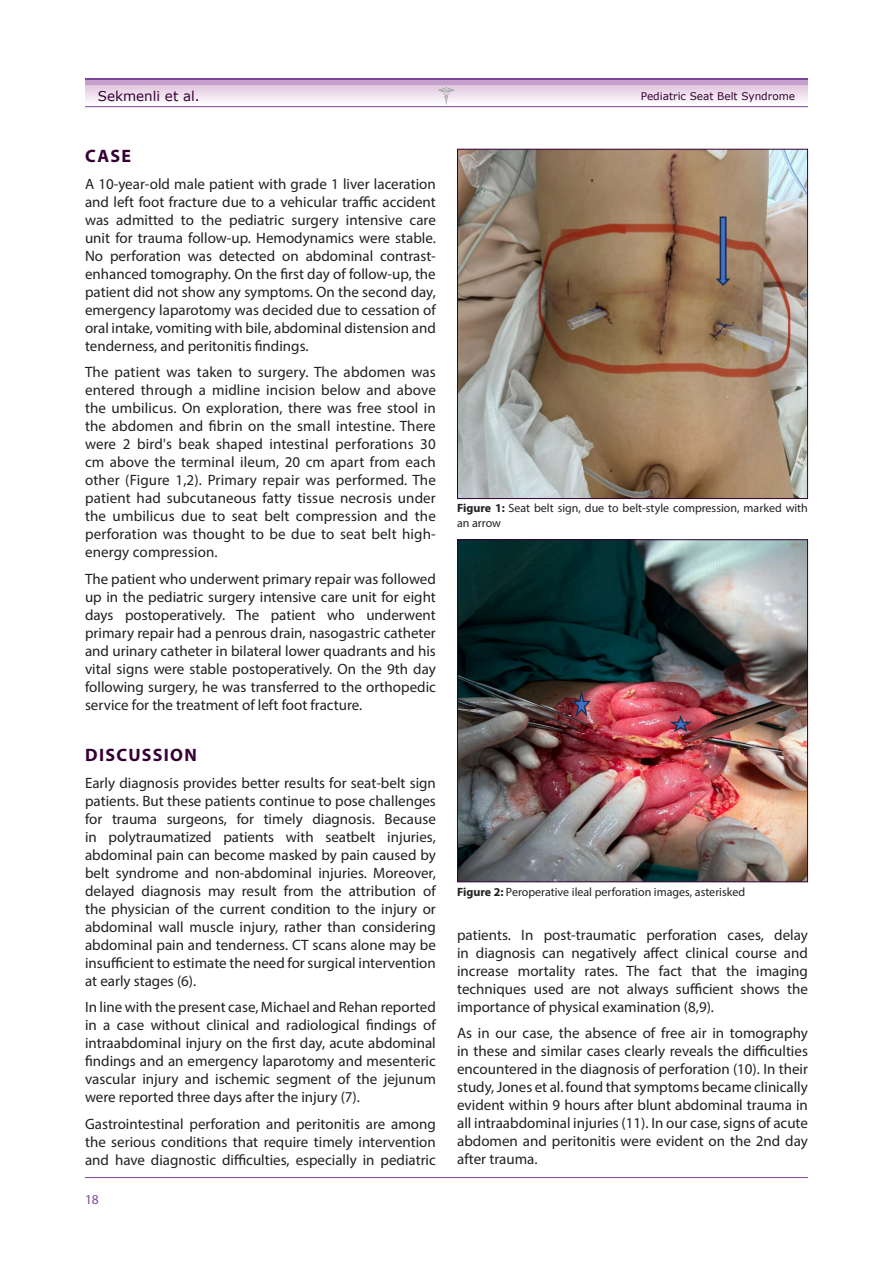
<style>
.page{position:relative;width:893px;height:1263px;background:#fff}
.page>*{position:absolute;margin:0;border:0;box-sizing:border-box;transform-origin:0 0}
.Metin_Başlıkları{font:700 18px "Myriad Pro";letter-spacing:.07em;color:#360035}
.Ana_Metin{font:15px/18px "Myriad Pro";color:#231f20;text-align:justify}
.t1{font:13.5px "Verdana";color:#360035}
.t2{font:13.5px "Myriad Pro";color:#7b4499}
.Tablo{font:12px/14.4px "Myriad Pro";color:#231f20}
.t3{font:10.5px "Verdana";color:#360035}
.s1{font-weight:700}
</style>
<div class="page">
<hr style="left:85px;top:79px;width:723px;height:2px;background:#7b4499">
<hr style="left:85px;top:81px;width:723px;height:4px;background:#c5a0cb">
<svg style="left:85px;top:85px;width:723px;height:16px;background:#ecdceb"></svg>
<hr style="left:85px;top:106px;width:723px;height:1px;background:#7b4499">
<hr style="left:85px;top:1177px;width:723px;height:1px;background:#7b4499">
<img style="left:437px;top:85px;width:19px;height:21px">
<img style="left:459px;top:151px;width:347px;height:346px">
<div style="left:457px;top:149px;width:351px;height:350px;border:1px solid #360035"></div>
<img style="left:459px;top:541px;width:347px;height:339px">
<div style="left:457px;top:539px;width:351px;height:343px;border:1px solid #360035"></div>
<p class="t1" style="left:98px;top:87px;width:103px">Sekmenli et al.</p>
<p class="t3" style="left:641px;top:89px;width:156px">Pediatric Seat Belt Syndrome</p>
<p class="Metin_Başlıkları" style="left:85px;top:145px;width:47px">CASE</p>
<p class="Ana_Metin" style="left:85px;top:175px;width:352px">A 10-year-old male patient with grade 1 liver laceration and left foot fracture due to a vehicular traffic accident was admitted to the pediatric surgery intensive care unit for trauma follow-up. Hemodynamics were stable.<br>No perforation was detected on abdominal contrast&shy;enhanced tomography. On the first day of follow-up, the patient did not show any symptoms. On the second day, emergency laparotomy was decided due to cessation of oral intake, vomiting with bile, abdominal distension and tenderness, and peritonitis findings.</p>
<p class="Ana_Metin" style="left:85px;top:363px;width:352px">The patient was taken to surgery. The abdomen was entered through a midline incision below and above the umbilicus. On exploration, there was free stool in the abdomen and fibrin on the small intestine. There were 2 bird's beak shaped intestinal perforations 30 cm above the terminal ileum, 20 cm apart from each other (Figure 1,2). Primary repair was performed. The patient had subcutaneous fatty tissue necrosis under the umbilicus due to seat belt compression and the perforation was thought to be due to seat belt high&shy;energy compression.</p>
<p class="Ana_Metin" style="left:85px;top:570px;width:352px">The patient who underwent primary repair was followed up in the pediatric surgery intensive care unit for eight days postoperatively. The patient who underwent primary repair had a penrous drain, nasogastric catheter and urinary catheter in bilateral lower quadrants and his vital signs were stable postoperatively. On the 9th day following surgery, he was transferred to the orthopedic service for the treatment of left foot fracture.</p>
<p class="Metin_Başlıkları" style="left:85px;top:743px;width:113px">DISCUSSION</p>
<p class="Ana_Metin" style="left:85px;top:773px;width:352px">Early diagnosis provides better results for seat-belt sign patients. But these patients continue to pose challenges for trauma surgeons, for timely diagnosis. Because in polytraumatized patients with seatbelt injuries, abdominal pain can become masked by pain caused by belt syndrome and non-abdominal injuries. Moreover, delayed diagnosis may result from the attribution of the physician of the current condition to the injury or abdominal wall muscle injury, rather than considering abdominal pain and tenderness. CT scans alone may be insufficient to estimate the need for surgical intervention at early stages (6).</p>
<p class="Ana_Metin" style="left:85px;top:998px;width:352px">In line with the present case, Michael and Rehan reported in a case without clinical and radiological findings of intraabdominal injury on the first day, acute abdominal findings and an emergency laparotomy and mesenteric vascular injury and ischemic segment of the jejunum were reported three days after the injury (7).</p>
<p class="Ana_Metin" style="left:85px;top:1114px;width:352px">Gastrointestinal perforation and peritonitis are among the serious conditions that require timely intervention and have diagnostic difficulties, especially in pediatric</p>
<p class="t2" style="left:85px;top:1191px;width:15px">18</p>
<p class="Tablo" style="left:457px;top:501px;width:352px"><span class="s1">Figure 1:</span> Seat belt sign, due to belt-style compression, marked with an arrow</p>
<p class="Tablo" style="left:457px;top:885px;width:290px"><span class="s1">Figure 2:</span> Peroperative ileal perforation images, asterisked</p>
<p class="Ana_Metin" style="left:457px;top:925px;width:352px">patients. In post-traumatic perforation cases, delay in diagnosis can negatively affect clinical course and increase mortality rates. The fact that the imaging techniques used are not always sufficient shows the importance of physical examination (8,9).</p>
<p class="Ana_Metin" style="left:457px;top:1024px;width:352px">As in our case, the absence of free air in tomography in these and similar cases clearly reveals the difficulties encountered in the diagnosis of perforation (10). In their study, Jones et al. found that symptoms became clinically evident within 9 hours after blunt abdominal trauma in all intraabdominal injuries (11). In our case, signs of acute abdomen and peritonitis were evident on the 2nd day after trauma.</p>
</div>
